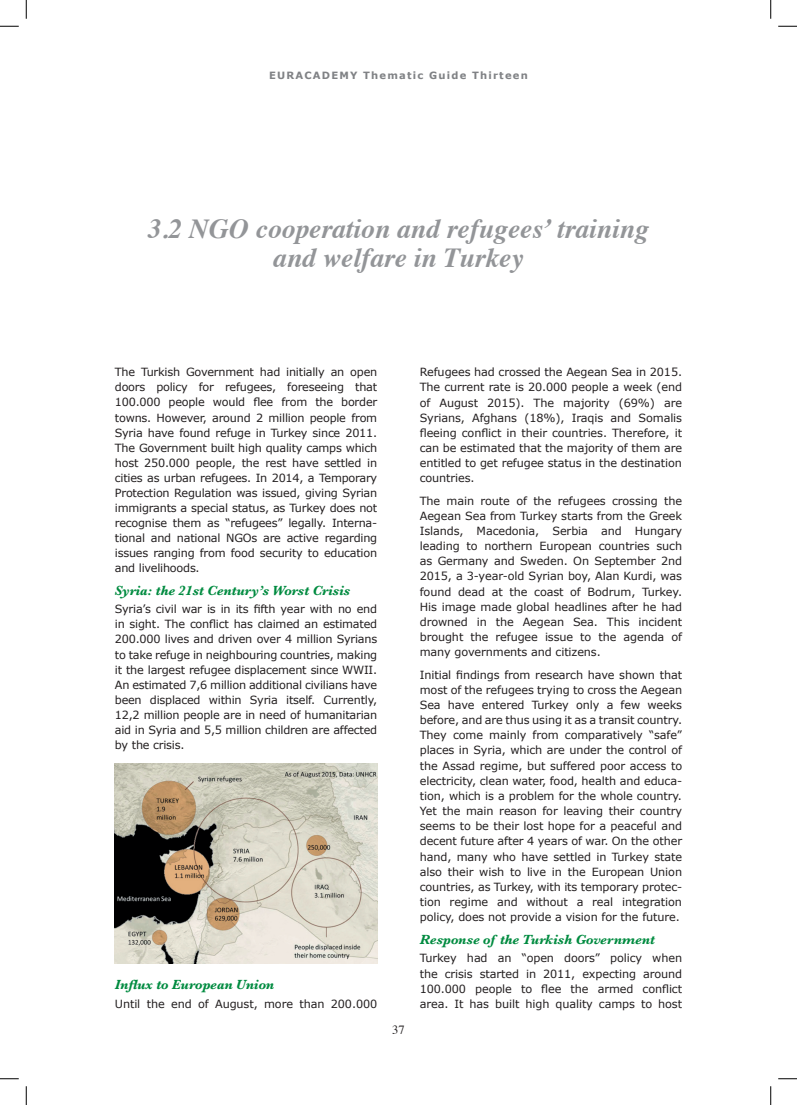
<style>
.page{position:relative;width:797px;height:1105px;background:#fff}
.page>*{position:absolute;margin:0;border:0;box-sizing:border-box;transform-origin:0 0}
.t1{font:italic 700 27.5px/28.8px "Times";color:#939598;text-align:center}
.t2{font:italic 700 13.75px "Baskerville";letter-spacing:-.01em;color:#008b40}
.t3{font:12.5px "Times";color:#231f20}
.t4{font:11.25px/15.1px "Verdana";letter-spacing:-.01em;color:#231f20;text-align:justify}
.t5{font:700 10px "Verdana";letter-spacing:.12em;color:#808285}
</style>
<div class="page">
<img style="left:115px;top:764px;width:262px;height:199px">
<svg style="left:0;top:25px;width:19px;height:2px"></svg>
<svg style="left:778px;top:25px;width:19px;height:2px"></svg>
<svg style="left:0;top:1078px;width:19px;height:1px"></svg>
<svg style="left:778px;top:1078px;width:19px;height:1px"></svg>
<svg style="left:25px;top:0;width:2px;height:19px"></svg>
<svg style="left:25px;top:1086px;width:2px;height:19px"></svg>
<svg style="left:770px;top:0;width:1px;height:19px"></svg>
<svg style="left:770px;top:1086px;width:1px;height:19px"></svg>
<p class="t5" style="left:269px;top:68px;width:260px">EURACADEMY Thematic Guide Thirteen</p>
<h1 class="t1" style="left:148px;top:212px;width:502px">3.2 NGO cooperation and refugees’ training and welfare in Turkey</h1>
<p class="t4" style="left:115px;top:364px;width:264px">The Turkish Government had initially an open doors policy for refugees, foreseeing that 100.000 people would flee from the border towns. However, around 2 million people from Syria have found refuge in Turkey since 2011.<br>The Government built high quality camps which host 250.000 people, the rest have settled in cities as urban refugees. In 2014, a Temporary Protection Regulation was issued, giving Syrian immigrants a special status, as Turkey does not recognise them as “refugees” legally. Interna&shy;tional and national NGOs are active regarding issues ranging from food security to education and livelihoods.</p>
<p class="t2" style="left:115px;top:581px;width:237px">Syria: the 21st Century’s Worst Crisis</p>
<p class="t4" style="left:115px;top:601px;width:264px">Syria’s civil war is in its fifth year with no end in sight. The conflict has claimed an estimated 200.000 lives and driven over 4 million Syrians to take refuge in neighbouring countries, making it the largest refugee displacement since WWII.<br>An estimated 7,6 million additional civilians have been displaced within Syria itself. Currently, 12,2 million people are in need of humanitarian aid in Syria and 5,5 million children are affected by the crisis.</p>
<p class="t2" style="left:115px;top:975px;width:161px">Influx to European Union</p>
<p class="t4" style="left:115px;top:996px;width:264px">Until the end of August, more than 200.000</p>
<p class="t3" style="left:392px;top:1018px;width:14px">37</p>
<p class="t4" style="left:420px;top:364px;width:264px">Refugees had crossed the Aegean Sea in 2015.<br>The current rate is 20.000 people a week (end of August 2015). The majority (69%) are Syrians, Afghans (18%), Iraqis and Somalis fleeing conflict in their countries. Therefore, it can be estimated that the majority of them are entitled to get refugee status in the destination countries.</p>
<p class="t4" style="left:420px;top:493px;width:264px">The main route of the refugees crossing the Aegean Sea from Turkey starts from the Greek Islands, Macedonia, Serbia and Hungary leading to northern European countries such as Germany and Sweden. On September 2nd 2015, a 3-year-old Syrian boy, Alan Kurdi, was found dead at the coast of Bodrum, Turkey.<br>His image made global headlines after he had drowned in the Aegean Sea. This incident brought the refugee issue to the agenda of many governments and citizens.</p>
<p class="t4" style="left:420px;top:667px;width:264px">Initial findings from research have shown that most of the refugees trying to cross the Aegean Sea have entered Turkey only a few weeks before, and are thus using it as a transit country.<br>They come mainly from comparatively “safe” places in Syria, which are under the control of the Assad regime, but suffered poor access to electricity, clean water, food, health and educa&shy;tion, which is a problem for the whole country.<br>Yet the main reason for leaving their country seems to be their lost hope for a peaceful and decent future after 4 years of war. On the other hand, many who have settled in Turkey state also their wish to live in the European Union countries, as Turkey, with its temporary protec&shy;tion regime and without a real integration policy, does not provide a vision for the future.</p>
<p class="t2" style="left:420px;top:930px;width:237px">Response of the Turkish Government</p>
<p class="t4" style="left:420px;top:950px;width:264px">Turkey had an “open doors” policy when the crisis started in 2011, expecting around 100.000 people to flee the armed conflict area. It has built high quality camps to host</p>
</div>
